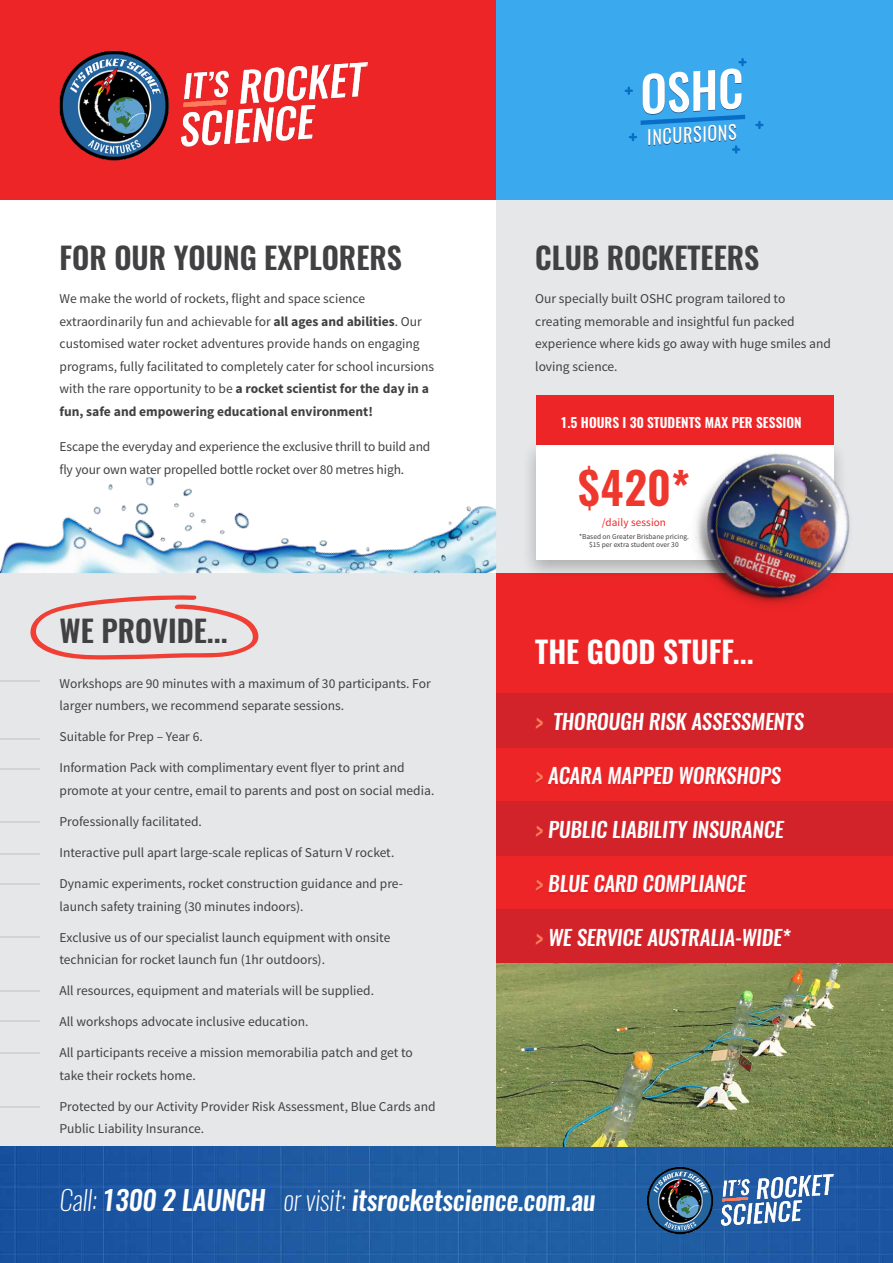
<style>
.page{position:relative;width:893px;height:1263px;background:#fff}
.page>*{position:absolute;margin:0;border:0;box-sizing:border-box;transform-origin:0 0}
.t1{font:500 49.05px "Oswald";color:#fff}
.t2{font:600 44.4px "Oswald";color:#ef382d}
.t3{font:600 30px "Oswald";color:#414042}
.t4{font:600 30px "Oswald";color:#fff}
.t5{font:italic 500 27px "Oswald";letter-spacing:-.01em;color:#fff}
.t6{font:italic 500 21px "Oswald";letter-spacing:-.01em;color:#fff}
.t7{font:18.9px "Oswald";color:#fff}
.t8{font:13.5px/22.5px "Source Sans Pro";color:#414042}
.t9{font:600 13.5px "Oswald";color:#fff}
.t10{font:11.1px "Source Sans Pro";letter-spacing:.01em;color:#ee2527}
.t11{font:7.35px/7.5px "Source Sans Pro";color:#414042;text-align:center}
.s1{font-weight:700}
.s2{color:#ff7d5a}
.s3{font-weight:200}
</style>
<div class="page">
<div style="left:496px;top:182px;width:397px;height:409px;background:#e6e7e8"></div>
<div style="left:0;top:573px;width:496px;height:573px;background:#e6e7e8"></div>
<hr style="left:0;top:680px;width:40px;height:2px;background:#d1d3d4">
<hr style="left:0;top:738px;width:40px;height:1px;background:#d1d3d4">
<hr style="left:0;top:768px;width:40px;height:2px;background:#d1d3d4">
<hr style="left:0;top:821px;width:40px;height:2px;background:#d1d3d4">
<hr style="left:0;top:853px;width:40px;height:2px;background:#d1d3d4">
<hr style="left:0;top:883px;width:40px;height:1px;background:#d1d3d4">
<hr style="left:0;top:936px;width:40px;height:2px;background:#d1d3d4">
<hr style="left:0;top:990px;width:40px;height:1px;background:#d1d3d4">
<hr style="left:0;top:1020px;width:40px;height:1px;background:#d1d3d4">
<hr style="left:0;top:1052px;width:40px;height:2px;background:#d1d3d4">
<hr style="left:0;top:1106px;width:40px;height:2px;background:#d1d3d4">
<img style="left:0;top:1146px;width:893px;height:117px">
<div style="left:496px;top:573px;width:397px;height:573px;background:#ee2527"></div>
<div style="left:0;top:0;width:496px;height:199px;background:#ee2527"></div>
<img style="left:59px;top:50px;width:308px;height:111px">
<div style="left:496px;top:693px;width:397px;height:55px;background:#d2232a"></div>
<div style="left:496px;top:801px;width:397px;height:55px;background:#d2232a"></div>
<div style="left:496px;top:909px;width:397px;height:55px;background:#d2232a"></div>
<div style="left:536px;top:715px;width:268px;height:233px;background:#d2232a;opacity:.75"></div>
<div style="left:535px;top:396px;width:298px;height:49px;background:#ee2527"></div>
<div style="left:521px;top:437px;width:327px;height:145px;background:#000;opacity:.25"></div>
<div style="left:535px;top:446px;width:298px;height:114px;background:#fff"></div>
<img style="left:633px;top:400px;width:217px;height:205px">
<img style="left:496px;top:964px;width:397px;height:182px">
<img style="left:647px;top:1158px;width:186px;height:76px">
<img style="left:0;top:477px;width:496px;height:96px">
<svg style="left:30px;top:595px;width:229px;height:65px"></svg>
<div style="left:496px;top:0;width:397px;height:199px;background:#3ba9ed"></div>
<svg style="left:641px;top:115px;width:104px;height:10px"></svg>
<svg style="left:738px;top:58px;width:9px;height:8px"></svg>
<svg style="left:629px;top:133px;width:8px;height:8px"></svg>
<svg style="left:625px;top:87px;width:8px;height:8px"></svg>
<svg style="left:755px;top:121px;width:9px;height:8px"></svg>
<svg style="left:732px;top:145px;width:8px;height:9px"></svg>
<h3 class="t3" style="left:60px;top:237px;width:344px">FOR OUR YOUNG EXPLORERS</h3>
<p class="t8" style="left:60px;top:288px;width:376px">We make the world of rockets, flight and space science extraordinarily fun and achievable for <span class="s1">all ages and abilities</span>. Our customised water rocket adventures provide hands on engaging programs, fully facilitated to completely cater for school incursions with the rare opportunity to be <span class="s1">a rocket scientist for the day in a fun, safe and empowering educational environment!</span></p>
<p class="t8" style="left:60px;top:435px;width:372px">Escape the everyday and experience the exclusive thrill to build and fly your own water propelled bottle rocket over 80 metres high.</p>
<h3 class="t3" style="left:60px;top:610px;width:170px">WE PROVIDE...</h3>
<p class="t8" style="left:60px;top:672px;width:373px">Workshops are 90 minutes with a maximum of 30 participants. For larger numbers, we recommend separate sessions.</p>
<p class="t8" style="left:60px;top:726px;width:145px">Suitable for Prep – Year 6.</p>
<p class="t8" style="left:60px;top:757px;width:376px">Information Pack with complimentary event flyer to print and promote at your centre, email to parents and post on social media.</p>
<p class="t8" style="left:60px;top:810px;width:144px">Professionally facilitated.</p>
<p class="t8" style="left:60px;top:841px;width:336px">Interactive pull apart large-scale replicas of Saturn V rocket.</p>
<p class="t8" style="left:60px;top:872px;width:345px">Dynamic experiments, rocket construction guidance and pre&shy;launch safety training (30 minutes indoors).</p>
<p class="t8" style="left:60px;top:926px;width:332px">Exclusive us of our specialist launch equipment with onsite technician for rocket launch fun (1hr outdoors).</p>
<p class="t8" style="left:60px;top:979px;width:316px">All resources, equipment and materials will be supplied.</p>
<p class="t8" style="left:60px;top:1010px;width:250px">All workshops advocate inclusive education.</p>
<p class="t8" style="left:60px;top:1041px;width:355px">All participants receive a mission memorabilia patch and get to take their rockets home.</p>
<p class="t8" style="left:60px;top:1095px;width:378px">Protected by our Activity Provider Risk Assessment, Blue Cards and<br>Public Liability Insurance.</p>
<h1 class="t1" style="left:637px;top:60px;width:105px;rotate:-3deg">OSHC</h1>
<h3 class="t7" style="left:646px;top:124px;width:91px;rotate:-3deg">INCURSIONS</h3>
<h3 class="t3" style="left:535px;top:237px;width:226px">CLUB ROCKETEERS</h3>
<p class="t8" style="left:535px;top:288px;width:297px">Our specially built OSHC program tailored to creating memorable and insightful fun packed experience where kids go away with huge smiles and loving science.</p>
<p class="t9" style="left:560px;top:413px;width:243px">1.5 HOURS I 30 STUDENTS MAX PER SESSION</p>
<h2 class="t2" style="left:578px;top:457px;width:113px">$420*</h2>
<p class="t10" style="left:602px;top:515px;width:66px">/daily session</p>
<p class="t11" style="left:579px;top:533px;width:111px">*Based on Greater Brisbane pricing. $15 per extra student over 30</p>
<h3 class="t4" style="left:535px;top:631px;width:220px">THE GOOD STUFF...</h3>
<h3 class="t6" style="left:535px;top:707px;width:270px"><span class="s2">&gt;</span> THOROUGH RISK ASSESSMENTS</h3>
<h3 class="t6" style="left:535px;top:761px;width:247px"><span class="s2">&gt;</span> ACARA MAPPED WORKSHOPS</h3>
<h3 class="t6" style="left:535px;top:815px;width:250px"><span class="s2">&gt;</span> PUBLIC LIABILITY INSURANCE</h3>
<h3 class="t6" style="left:535px;top:869px;width:212px"><span class="s2">&gt;</span> BLUE CARD COMPLIANCE</h3>
<h3 class="t6" style="left:535px;top:923px;width:257px"><span class="s2">&gt;</span> WE SERVICE AUSTRALIA-WIDE*</h3>
<h3 class="t5" style="left:60px;top:1181px;width:538px"><span class="s3">Call:</span> 1300 2 LAUNCH <span class="s3">or visit:</span> itsrocketscience.com.au</h3>
</div>
